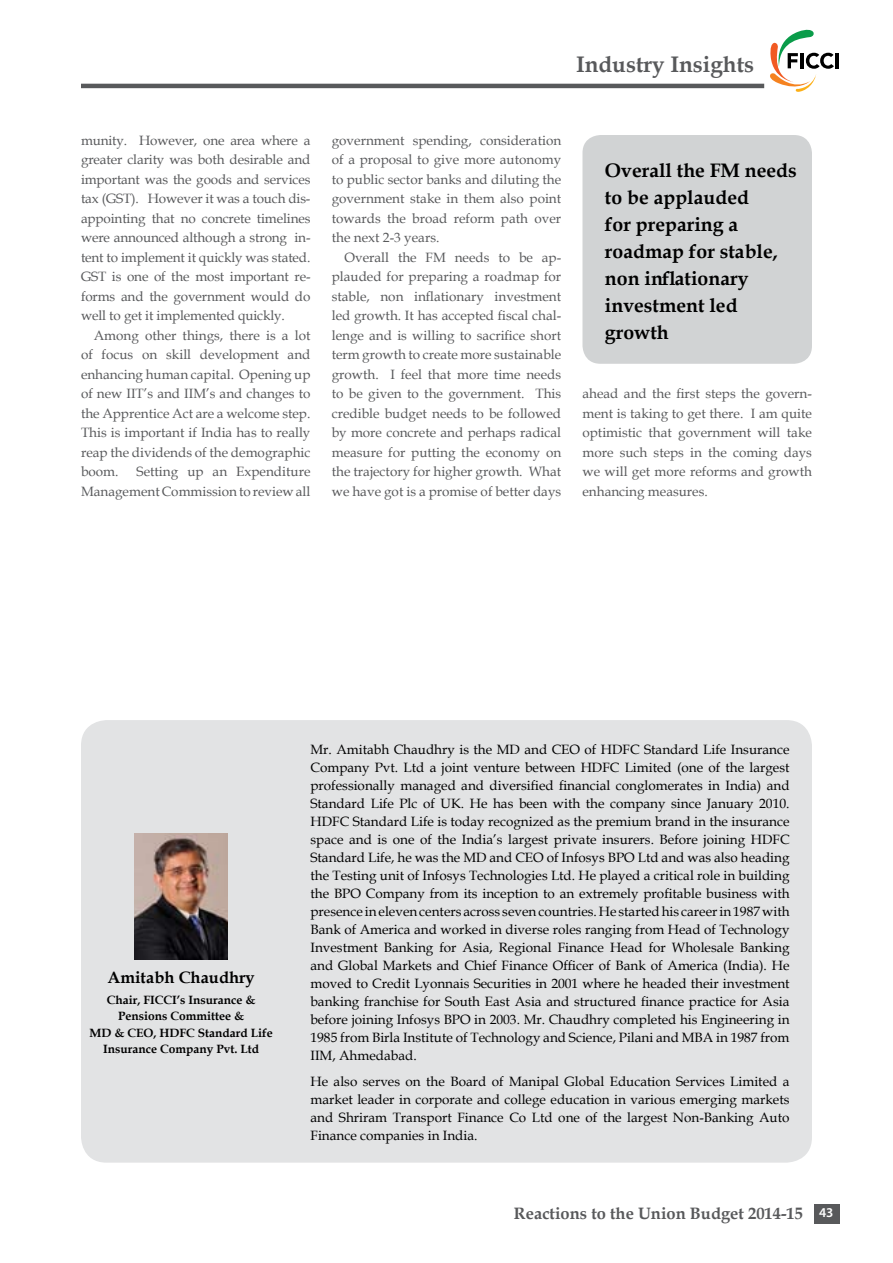
<style>
.page{position:relative;width:893px;height:1263px;background:#fff}
.page>*{position:absolute;margin:0;border:0;box-sizing:border-box;transform-origin:0 0}
.t1{font:700 22.5px "Book Antiqua";color:#58595b}
.t2{font:700 19.5px/27px "Book Antiqua";color:#000}
.t3{font:700 16.5px "Book Antiqua";color:#58595b}
.t4{font:700 16.5px "Book Antiqua";color:#000}
.t5{font:13.5px/18px "Book Antiqua";color:#000;text-align:justify}
.t6{font:13.5px/19.5px "Book Antiqua";color:#58595b;text-align:justify}
.t7{font:700 12px/16.5px "Book Antiqua";color:#000;text-align:center}
.s1{font-family:"Myriad Pro";font-weight:600;font-size:13.5px;color:#fff}
</style>
<div class="page">
<div style="left:813px;top:1204px;width:26px;height:20px;background:#58595b"></div>
<svg style="left:770px;top:30px;width:64px;height:62px"></svg>
<hr style="left:836px;top:53px;width:3px;height:15px;background:#000">
<hr style="left:81px;top:84px;width:683px;height:4px;background:#58595b">
<div style="left:582px;top:135px;width:230px;height:229px;background:#d1d3d4;border-radius:18px"></div>
<div style="left:81px;top:720px;width:731px;height:442px;background:#e2e3e4;border-radius:26px"></div>
<img style="left:135px;top:834px;width:93px;height:125px">
<h1 class="t1" style="left:576px;top:49px;width:180px">Industry Insights</h1>
<p class="t6" style="left:81px;top:130px;width:231px">munity. However, one area where a greater clarity was both desirable and important was the goods and services tax (GST). However it was a touch dis&shy;appointing that no concrete timelines were announced although a strong in&shy;tent to implement it quickly was stated.<br>GST is one of the most important re&shy;forms and the government would do well to get it implemented quickly.</p>
<p class="t6" style="left:81px;top:325px;width:231px;text-indent:13px">Among other things, there is a lot of focus on skill development and enhancing human capital. Opening up of new IIT’s and IIM’s and changes to the Apprentice Act are a welcome step.<br>This is important if India has to really reap the dividends of the demographic boom.</p>
<p class="t6" style="left:81px;top:462px;width:231px;text-align:right">Setting up an Expenditure<br>Management Commission to review all</p>
<p class="t6" style="left:332px;top:130px;width:231px">government spending, consideration of a proposal to give more autonomy to public sector banks and diluting the government stake in them also point towards the broad reform path over the next 2-3 years.</p>
<p class="t6" style="left:332px;top:247px;width:231px;text-indent:13px">Overall the FM needs to be ap&shy;plauded for preparing a roadmap for stable, non inflationary investment led growth. It has accepted fiscal chal&shy;lenge and is willing to sacrifice short term growth to create more sustainable growth. I feel that more time needs to be given to the government. This credible budget needs to be followed by more concrete and perhaps radical measure for putting the economy on the trajectory for higher growth. What we have got is a promise of better days</p>
<h2 class="t2" style="left:605px;top:156px;width:193px">Overall the FM needs to be applauded<br>for preparing a roadmap for stable, non inflationary investment led growth</h2>
<p class="t6" style="left:582px;top:383px;width:231px">ahead and the first steps the govern&shy;ment is taking to get there. I am quite optimistic that government will take more such steps in the coming days we will get more reforms and growth enhancing measures.</p>
<p class="t4" style="left:108px;top:966px;width:149px">Amitabh Chaudhry</p>
<p class="t7" style="left:90px;top:991px;width:185px">Chair, FICCI’s Insurance &amp;<br>Pensions Committee &amp;<br>MD &amp; CEO, HDFC Standard Life<br>Insurance Company Pvt. Ltd</p>
<p class="t5" style="left:310px;top:740px;width:481px">Mr. Amitabh Chaudhry is the MD and CEO of HDFC Standard Life Insurance Company Pvt. Ltd a joint venture between HDFC Limited (one of the largest professionally managed and diversified financial conglomerates in India) and Standard Life Plc of UK. He has been with the company since January 2010.<br>HDFC Standard Life is today recognized as the premium brand in the insurance space and is one of the India’s largest private insurers. Before joining HDFC Standard Life, he was the MD and CEO of Infosys BPO Ltd and was also heading the Testing unit of Infosys Technologies Ltd. He played a critical role in building the BPO Company from its inception to an extremely profitable business with presence in eleven centers across seven countries. He started his career in 1987 with Bank of America and worked in diverse roles ranging from Head of Technology Investment Banking for Asia, Regional Finance Head for Wholesale Banking and Global Markets and Chief Finance Officer of Bank of America (India). He moved to Credit Lyonnais Securities in 2001 where he headed their investment banking franchise for South East Asia and structured finance practice for Asia before joining Infosys BPO in 2003. Mr. Chaudhry completed his Engineering in 1985 from Birla Institute of Technology and Science, Pilani and MBA in 1987 from IIM, Ahmedabad.</p>
<p class="t5" style="left:310px;top:1072px;width:481px">He also serves on the Board of Manipal Global Education Services Limited a market leader in corporate and college education in various emerging markets and Shriram Transport Finance Co Ltd one of the largest Non-Banking Auto Finance companies in India.</p>
<p class="t3" style="left:514px;top:1202px;width:321px">Reactions to the Union Budget 2014-15 <span class="s1">43</span></p>
</div>
